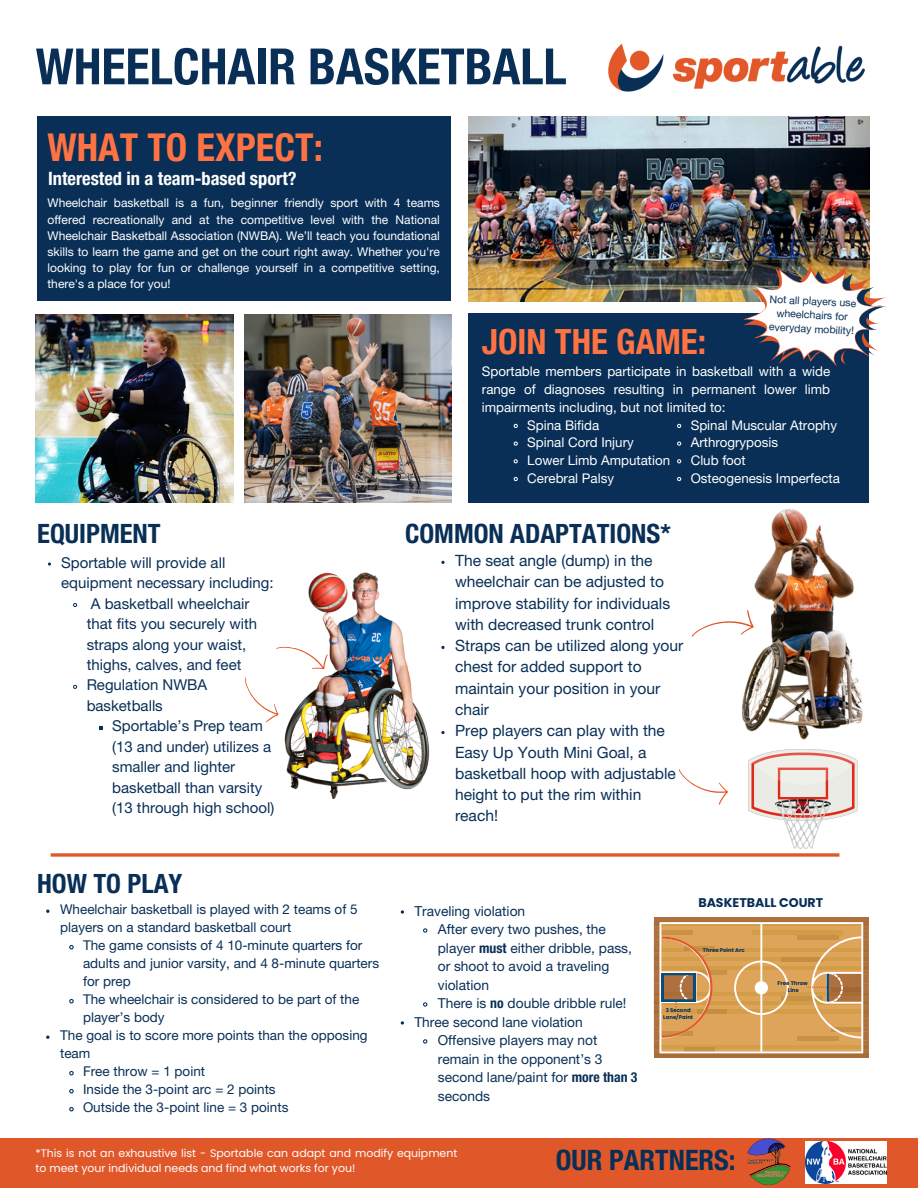
<style>
.page{position:relative;width:918px;height:1188px;background:#fff}
.page>*{position:absolute;margin:0;border:0;box-sizing:border-box;transform-origin:0 0}
.t1{font:700 condensed 50.1px "Helvetica Neue LT Std";color:#092f57}
.t2{font:700 condensed 38.55px "Helvetica Neue LT Std";color:#ff7342}
.t3{font:700 condensed 34.95px "Helvetica Neue LT Std";color:#ff7342}
.t4{font:700 condensed 28.2px "Helvetica Neue LT Std";color:#092f57}
.t5{font:700 condensed 26.7px "Helvetica Neue LT Std";color:#092f57}
.t6{font:700 condensed 18.45px "Helvetica Neue LT Std";color:#fff}
.t7{font:15.6px/21.3px "Helvetica Neue LT Std";color:#092f57}
.t8{font:15px/20.4px "Helvetica Neue LT Std";color:#092f57}
.t9{font:13.8px/18.5px "Helvetica Neue LT Std";color:#092f57}
.t10{font:13.5px/18px "Helvetica Neue LT Std";color:#092f57}
.t11{font:13.35px/17.7px "Helvetica Neue LT Std";color:#fff;text-align:justify}
.t12{font:700 12.6px "Poppins";color:#092f57}
.t13{font:12px/16px "Helvetica Neue LT Std";color:#fff;text-align:justify}
.t14{font:10.95px/14.5px "Poppins";color:#fff}
.t15{font:10.5px/14px "Helvetica Neue LT Std";color:#092f57;text-align:center}
.t16{font:700 5.4px/7.2px "Poppins";color:#092f57;text-align:center}
.s1{font-weight:700;font-stretch:condensed}
</style>
<div class="page">
<img style="left:469px;top:117px;width:400px;height:184px">
<img style="left:244px;top:315px;width:207px;height:187px">
<div style="left:37px;top:117px;width:414px;height:184px;background:#092f57"></div>
<svg style="left:51px;top:853px;width:788px;height:4px;background:#e4714a"></svg>
<img style="left:36px;top:315px;width:198px;height:187px">
<div style="left:469px;top:313px;width:400px;height:190px;background:#092f57"></div>
<svg style="left:244px;top:677px;width:30px;height:46px"></svg>
<svg style="left:513px;top:423px;width:5px;height:5px"></svg>
<svg style="left:513px;top:441px;width:5px;height:5px"></svg>
<svg style="left:513px;top:459px;width:5px;height:5px"></svg>
<svg style="left:513px;top:477px;width:5px;height:5px"></svg>
<svg style="left:677px;top:423px;width:5px;height:5px"></svg>
<svg style="left:677px;top:441px;width:5px;height:5px"></svg>
<svg style="left:677px;top:459px;width:5px;height:5px"></svg>
<svg style="left:677px;top:477px;width:5px;height:5px"></svg>
<img style="left:741px;top:261px;width:147px;height:106px">
<img style="left:742px;top:509px;width:121px;height:231px">
<svg style="left:691px;top:607px;width:66px;height:47px"></svg>
<img style="left:274px;top:560px;width:171px;height:239px">
<img style="left:748px;top:749px;width:110px;height:99px">
<svg style="left:679px;top:769px;width:49px;height:36px"></svg>
<hr style="left:654px;top:918px;width:215px;height:4px;background:#ae703f">
<hr style="left:654px;top:1054px;width:215px;height:4px;background:#a86c36">
<svg style="left:654px;top:922px;width:215px;height:132px;background:#d5a362"></svg>
<hr style="left:827px;top:974px;width:2px;height:28px;background:#064d7e">
<svg style="left:73px;top:603px;width:5px;height:4px"></svg>
<svg style="left:73px;top:684px;width:5px;height:5px"></svg>
<svg style="left:401px;top:910px;width:3px;height:4px"></svg>
<svg style="left:423px;top:928px;width:5px;height:5px"></svg>
<svg style="left:423px;top:1002px;width:5px;height:5px"></svg>
<svg style="left:401px;top:1021px;width:3px;height:4px"></svg>
<svg style="left:423px;top:1039px;width:5px;height:5px"></svg>
<svg style="left:46px;top:910px;width:4px;height:3px"></svg>
<svg style="left:69px;top:945px;width:5px;height:5px"></svg>
<svg style="left:69px;top:999px;width:5px;height:5px"></svg>
<svg style="left:46px;top:1036px;width:4px;height:3px"></svg>
<svg style="left:69px;top:1071px;width:5px;height:5px"></svg>
<svg style="left:69px;top:1089px;width:5px;height:5px"></svg>
<svg style="left:69px;top:1107px;width:5px;height:5px"></svg>
<img style="left:608px;top:43px;width:257px;height:49px">
<div style="left:0;top:1138px;width:918px;height:50px;background:#e0582a"></div>
<img style="left:747px;top:1138px;width:44px;height:48px">
<img style="left:805px;top:1142px;width:81px;height:41px">
<p class="t1" style="left:36px;top:49px;width:532px">WHEELCHAIR BASKETBALL</p>
<h3 class="t2" style="left:48px;top:134px;width:277px">WHAT TO EXPECT:</h3>
<p class="t6" style="left:48px;top:172px;width:250px">Interested in a team-based sport?</p>
<p class="t13" style="left:48px;top:197px;width:394px">Wheelchair basketball is a fun, beginner friendly sport with 4 teams offered recreationally and at the competitive level with the National Wheelchair Basketball Association (NWBA). We’ll teach you foundational skills to learn the game and get on the court right away. Whether you're looking to play for fun or challenge yourself in a competitive setting, there's a place for you!</p>
<p class="t15" style="left:770px;top:293px;width:88px;rotate:3deg">Not all players use wheelchairs for everyday mobility!</p>
<p class="t3" style="left:482px;top:329px;width:226px">JOIN THE GAME:</p>
<h1 class="t11" style="left:482px;top:365px;width:350px">Sportable members participate in basketball with a wide range of diagnoses resulting in permanent lower limb impairments including, but not limited to:</h1>
<h2 class="t11" style="left:527px;top:418px;width:73px">Spina Bifida</h2>
<p class="t11" style="left:527px;top:436px;width:108px">Spinal Cord Injury</p>
<p class="t11" style="left:527px;top:453px;width:144px">Lower Limb Amputation</p>
<p class="t11" style="left:527px;top:471px;width:88px">Cerebral Palsy</p>
<p class="t11" style="left:691px;top:418px;width:148px">Spinal Muscular Atrophy</p>
<p class="t11" style="left:691px;top:436px;width:89px">Arthrogryposis</p>
<h2 class="t11" style="left:691px;top:453px;width:57px">Club foot</h2>
<p class="t11" style="left:691px;top:471px;width:151px">Osteogenesis Imperfecta</p>
<p class="t5" style="left:37px;top:524px;width:125px">EQUIPMENT</p>
<p class="t5" style="left:405px;top:523px;width:267px">COMMON ADAPTATIONS*</p>
<p class="t8" style="left:61px;top:554px;width:214px">Sportable will provide all equipment necessary including:</p>
<p class="t8" style="left:87px;top:595px;width:172px">A basketball wheelchair that fits you securely with straps along your waist, thighs, calves, and feet</p>
<p class="t8" style="left:87px;top:677px;width:122px">Regulation NWBA basketballs</p>
<h3 class="t8" style="left:112px;top:718px;width:164px">Sportable’s Prep team (13 and under) utilizes a smaller and lighter basketball than varsity (13 through high school)</h3>
<h5 class="t7" style="left:455px;top:552px;width:217px">The seat angle (dump) in the wheelchair can be adjusted to improve stability for individuals with decreased trunk control</h5>
<p class="t7" style="left:455px;top:637px;width:230px">Straps can be utilized along your chest for added support to maintain your position in your chair</p>
<p class="t7" style="left:455px;top:722px;width:222px">Prep players can play with the<br>Easy Up Youth Mini Goal, a basketball hoop with adjustable height to put the rim within reach!</p>
<p class="t5" style="left:37px;top:874px;width:147px">HOW TO PLAY</p>
<p class="t10" style="left:60px;top:902px;width:299px">Wheelchair basketball is played with 2 teams of 5 players on a standard basketball court</p>
<p class="t10" style="left:83px;top:938px;width:298px">The game consists of 4 10-minute quarters for adults and junior varsity, and 4 8-minute quarters for prep</p>
<p class="t10" style="left:83px;top:992px;width:278px">The wheelchair is considered to be part of the player’s body</p>
<p class="t10" style="left:60px;top:1028px;width:309px">The goal is to score more points than the opposing team</p>
<h3 class="t10" style="left:83px;top:1064px;width:124px">Free throw = 1 point</h3>
<p class="t10" style="left:83px;top:1082px;width:194px">Inside the 3-point arc = 2 points</p>
<p class="t10" style="left:83px;top:1100px;width:207px">Outside the 3-point line = 3 points</p>
<p class="t9" style="left:414px;top:904px;width:112px">Traveling violation</p>
<p class="t9" style="left:438px;top:922px;width:196px">After every two pushes, the player <span class="s1">must</span> either dribble, pass, or shoot to avoid a traveling violation</p>
<p class="t9" style="left:438px;top:996px;width:190px">There is <span class="s1">no</span> double dribble rule!</p>
<p class="t9" style="left:414px;top:1015px;width:170px">Three second lane violation</p>
<p class="t9" style="left:438px;top:1033px;width:201px">Offensive players may not remain in the opponent’s 3 second lane/paint for <span class="s1">more than 3 </span>seconds</p>
<p class="t12" style="left:698px;top:894px;width:126px">BASKETBALL COURT</p>
<p class="t16" style="left:703px;top:946px;width:43px">Three Point Arc</p>
<p class="t16" style="left:663px;top:1007px;width:32px">3 Second<br>Lane/Paint</p>
<p class="t16" style="left:778px;top:979px;width:32px">Free Throw</p>
<p class="t16" style="left:788px;top:987px;width:13px">Line</p>
<p class="t14" style="left:36px;top:1146px;width:423px">*This is not an exhaustive list - Sportable can adapt and modify equipment to meet your individual needs and find what works for you!</p>
<p class="t4" style="left:556px;top:1150px;width:181px">OUR PARTNERS:</p>
</div>
